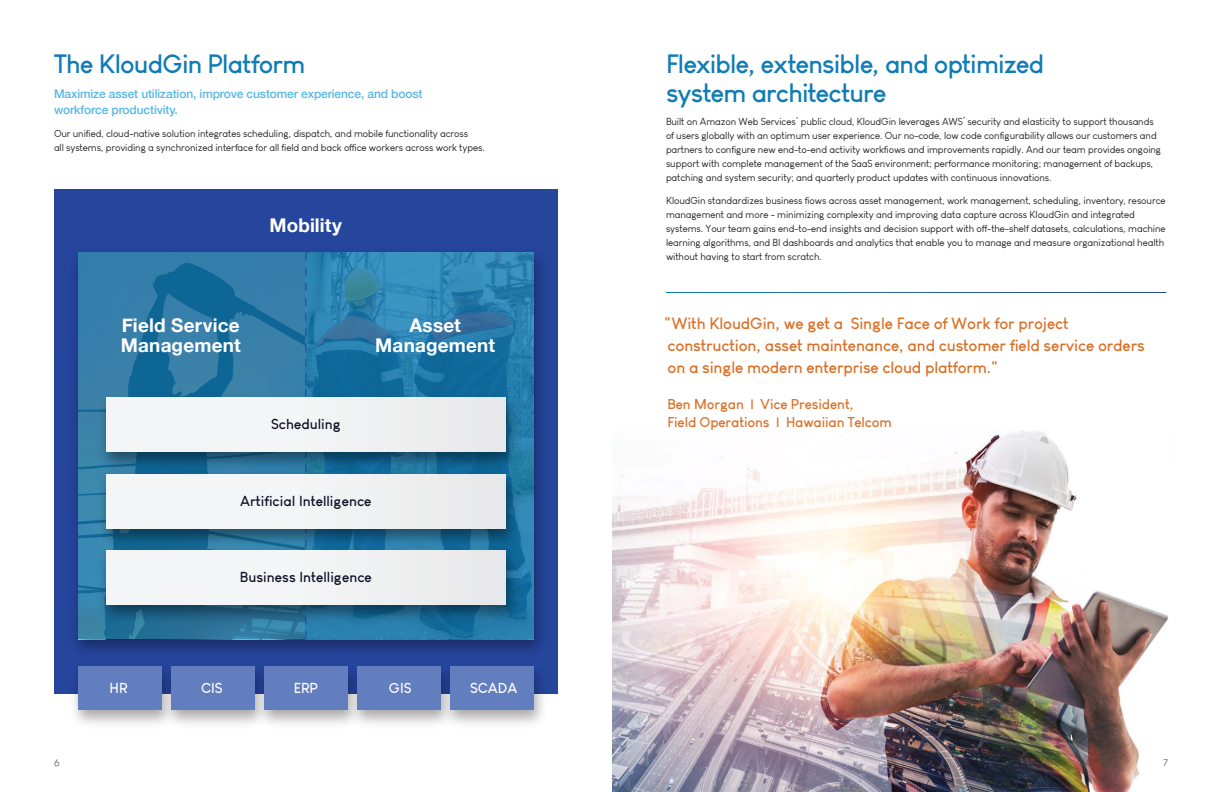
<style>
.page{position:relative;width:1224px;height:792px;background:#fff}
.page>*{position:absolute;margin:0;border:0;box-sizing:border-box;transform-origin:0 0}
.t1{font:700 26px/29px "Louis George Cafe";letter-spacing:-.03em;color:#0f7cb6}
.t2{font:700 18.9px/20.8px "Helvetica Neue";letter-spacing:.01em;color:#fff}
.Quotes_Small{font:700 16px/22px "Louis George Cafe";letter-spacing:-.01em;color:#db7027}
.t3{font:700 14.2px "Louis George Cafe";color:#0e1127}
.t4{font:700 14.2px "Louis George Cafe";color:#fff}
.By-line_Small{font:700 14px/18px "Louis George Cafe";letter-spacing:-.01em;color:#db7027}
.P1{font:500 12px/16px "Helvetica Neue";letter-spacing:-.01em;color:#58b7e7}
.P1-2{font:10px/14px "Louis George Cafe";letter-spacing:-.01em;color:#231f20}
.P1-3{font:10px "Louis George Cafe";color:#636366}
</style>
<div class="page">
<div style="left:54px;top:189px;width:504px;height:504px;background:#26459d"></div>
<img style="left:75px;top:252px;width:467px;height:400px">
<svg style="left:78px;top:253px;width:456px;height:386px;background:#2b7ca8"></svg>
<svg style="left:305px;top:253px;width:1px;height:386px"></svg>
<img style="left:64px;top:675px;width:93px;height:49px">
<div style="left:78px;top:666px;width:83px;height:43px;background:#637ebf"></div>
<img style="left:157px;top:666px;width:94px;height:58px">
<div style="left:171px;top:666px;width:83px;height:43px;background:#637ebf"></div>
<img style="left:251px;top:666px;width:93px;height:58px">
<div style="left:264px;top:666px;width:83px;height:43px;background:#637ebf"></div>
<img style="left:344px;top:666px;width:93px;height:58px">
<div style="left:357px;top:666px;width:83px;height:43px;background:#637ebf"></div>
<img style="left:437px;top:666px;width:116px;height:58px">
<div style="left:451px;top:666px;width:83px;height:43px;background:#637ebf"></div>
<img style="left:92px;top:388px;width:434px;height:77px">
<div style="left:106px;top:398px;width:400px;height:54px;background:linear-gradient(to right,#f7f8f9,#eaebec)"></div>
<img style="left:92px;top:465px;width:434px;height:76px">
<div style="left:106px;top:474px;width:400px;height:54px;background:linear-gradient(to right,#f7f8f9,#eaebec)"></div>
<img style="left:92px;top:541px;width:434px;height:89px">
<div style="left:106px;top:551px;width:400px;height:54px;background:linear-gradient(to right,#f7f8f9,#eaebec)"></div>
<img style="left:612px;top:431px;width:556px;height:361px">
<h1 class="t1" style="left:54px;top:49px;width:253px">The KloudGin Platform</h1>
<p class="P1" style="left:54px;top:85px;width:370px">Maximize asset utilization, improve customer experience, and boost workforce productivity.</p>
<p class="P1-2" style="left:54px;top:126px;width:432px">Our unified, cloud-native solution integrates scheduling, dispatch, and mobile functionality across<br>all systems, providing a synchronized interface for all field and back office workers across work types.</p>
<p class="t2" style="left:270px;top:215px;width:74px">Mobility</p>
<p class="t2" style="left:121px;top:315px;width:121px">Field Service<br>Management</p>
<p class="t2" style="left:375px;top:315px;width:121px;text-align:center">Asset<br>Management</p>
<p class="t3" style="left:271px;top:415px;width:71px">Scheduling</p>
<p class="t3" style="left:240px;top:491px;width:133px">ArtificiaI Intelligence</p>
<p class="t3" style="left:240px;top:568px;width:134px">Business Intelligence</p>
<p class="P1-3" style="left:54px;top:757px;width:7px">6</p>
<p class="t4" style="left:110px;top:679px;width:19px">HR</p>
<p class="t4" style="left:201px;top:679px;width:23px">CIS</p>
<p class="t4" style="left:294px;top:679px;width:26px">ERP</p>
<p class="t4" style="left:389px;top:679px;width:24px">GIS</p>
<p class="t4" style="left:470px;top:679px;width:49px">SCADA</p>
<h1 class="t1" style="left:666px;top:49px;width:380px">Flexible, extensible, and optimized system architecture</h1>
<p class="P1-2" style="left:666px;top:114px;width:497px">Built on Amazon Web Services’ public cloud, KloudGin leverages AWS’ security and elasticity to support thousands of users globally with an optimum user experience. Our no-code, low code configurability allows our customers and partners to configure new end-to-end activity workflows and improvements rapidly. And our team provides ongoing support with complete management of the SaaS environment; performance monitoring; management of backups, patching and system security; and quarterly product updates with continuous innovations.</p>
<p class="P1-2" style="left:666px;top:193px;width:501px">KloudGin standardizes business flows across asset management, work management, scheduling, inventory, resource management and more - minimizing complexity and improving data capture across KloudGin and integrated systems. Your team gains end-to-end insights and decision support with off-the-shelf datasets, calculations, machine learning algorithms, and BI dashboards and analytics that enable you to manage and measure organizational health without having to start from scratch.</p>
<p class="Quotes_Small" style="left:664px;top:312px;width:482px">"With KloudGin, we get a Single Face of Work for project construction, asset maintenance, and customer field service orders on a single modern enterprise cloud platform."</p>
<p class="By-line_Small" style="left:667px;top:395px;width:226px">Ben Morgan | Vice President,<br>Field Operations | Hawaiian Telcom</p>
<p class="P1-3" style="left:1163px;top:757px;width:6px">7</p>
</div>
